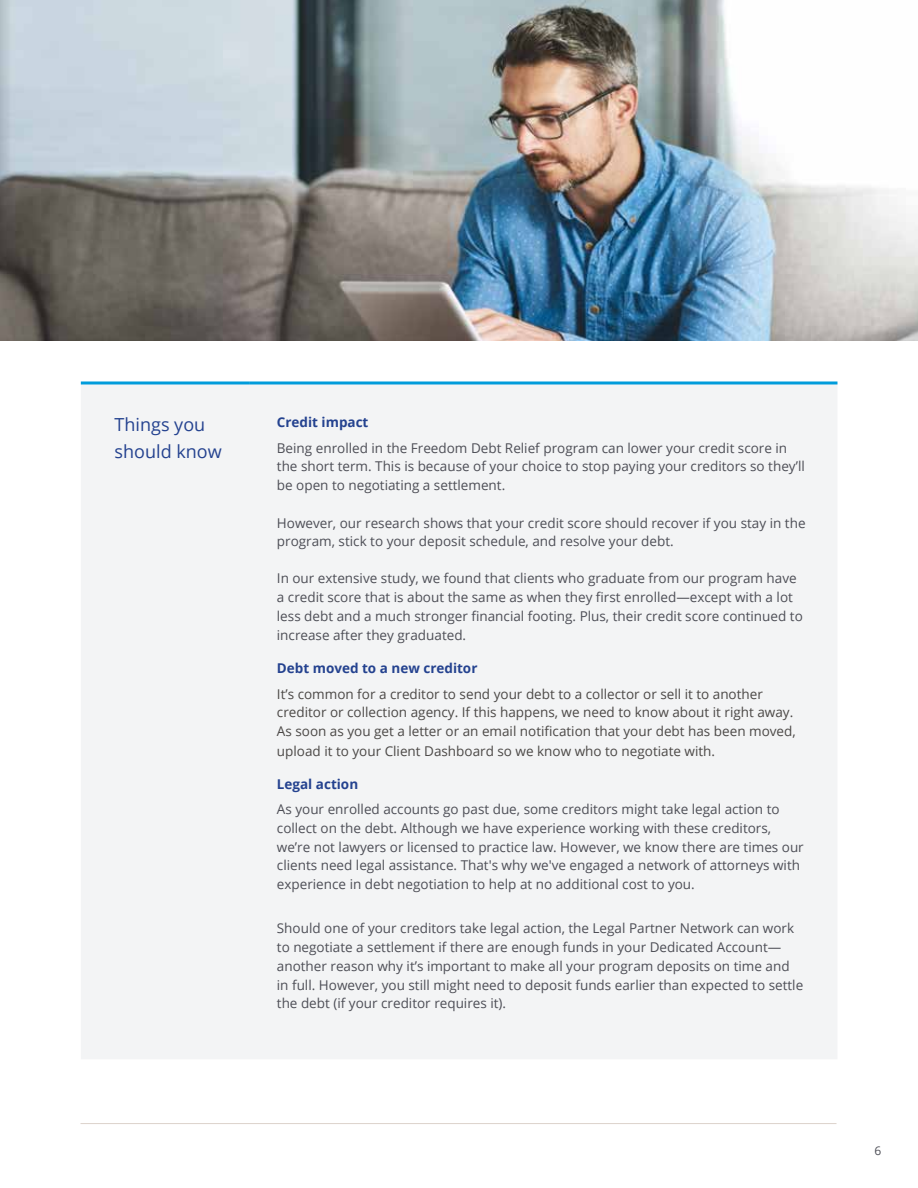
<style>
.page{position:relative;width:918px;height:1188px;background:#fff}
.page>*{position:absolute;margin:0;border:0;box-sizing:border-box;transform-origin:0 0}
.t1{font:18px/27px "Open Sans";color:#24428f}
.t2{font:13.5px/18.8px "Open Sans";color:#4d4e56}
.t3{font:13.5px/19px "Open Sans";color:#4b4846}
.t4{font:700 13.5px "Open Sans";color:#24428f}
.t5{font:12px "Open Sans";color:#4d4e56}
</style>
<div class="page">
<img style="left:0;top:0;width:918px;height:340px">
<div style="left:81px;top:384px;width:756px;height:675px;background:#f3f4f5"></div>
<hr style="left:81px;top:381px;width:169px;height:3px;background:#009cdb">
<hr style="left:250px;top:381px;width:587px;height:3px;background:#009cdb">
<hr style="left:81px;top:1123px;width:756px;height:1px;background:#dcd3cb">
<h1 class="t1" style="left:115px;top:410px;width:109px">Things you should know</h1>
<p class="t4" style="left:277px;top:413px;width:93px">Credit impact</p>
<p class="t2" style="left:277px;top:438px;width:529px">Being enrolled in the Freedom Debt Relief program can lower your credit score in the short term. This is because of your choice to stop paying your creditors so they’ll be open to negotiating a settlement.</p>
<p class="t2" style="left:277px;top:513px;width:530px">However, our research shows that your credit score should recover if you stay in the program, stick to your deposit schedule, and resolve your debt.</p>
<p class="t2" style="left:277px;top:568px;width:527px">In our extensive study, we found that clients who graduate from our program have a credit score that is about the same as when they first enrolled—except with a lot less debt and a much stronger financial footing. Plus, their credit score continued to increase after they graduated.</p>
<p class="t4" style="left:277px;top:659px;width:202px">Debt moved to a new creditor</p>
<p class="t3" style="left:277px;top:684px;width:520px">It’s common for a creditor to send your debt to a collector or sell it to another creditor or collection agency. If this happens, we need to know about it right away.<br>As soon as you get a letter or an email notification that your debt has been moved, upload it to your Client Dashboard so we know who to negotiate with.</p>
<p class="t4" style="left:277px;top:774px;width:83px">Legal action</p>
<p class="t2" style="left:277px;top:799px;width:528px">As your enrolled accounts go past due, some creditors might take legal action to collect on the debt. Although we have experience working with these creditors, we’re not lawyers or licensed to practice law. However, we know there are times our clients need legal assistance. That's why we've engaged a network of attorneys with experience in debt negotiation to help at no additional cost to you.</p>
<p class="t2" style="left:277px;top:919px;width:528px">Should one of your creditors take legal action, the Legal Partner Network can work to negotiate a settlement if there are enough funds in your Dedicated Account— another reason why it’s important to make all your program deposits on time and in full. However, you still might need to deposit funds earlier than expected to settle the debt (if your creditor requires it).</p>
<p class="t5" style="left:874px;top:1142px;width:8px">6</p>
</div>
